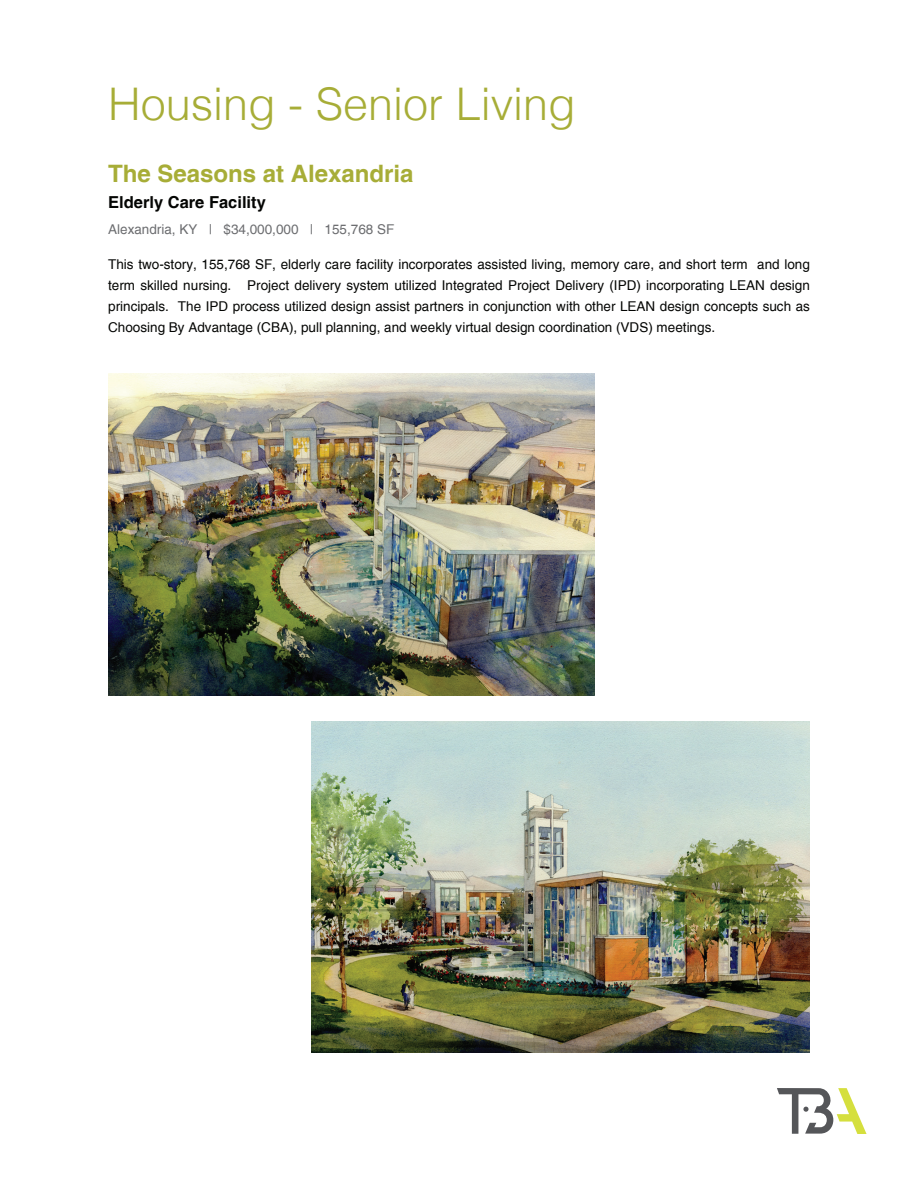
<style>
.page{position:relative;width:918px;height:1188px;background:#fff}
.page>*{position:absolute;margin:0;border:0;box-sizing:border-box;transform-origin:0 0}
.t1{font:300 45px "Helvetica LT";color:#a7ad37}
.t2{font:700 24px "Helvetica";color:#a7ad37}
.t3{font:700 16.5px "Helvetica";color:#040503}
.t4{font:13.5px/21px "Helvetica";color:#040503;text-align:justify}
.t5{font:13.5px "Helvetica";color:#6c6d70}
</style>
<div class="page">
<svg style="left:777px;top:1088px;width:90px;height:46px"></svg>
<img style="left:108px;top:374px;width:486px;height:322px">
<img style="left:312px;top:722px;width:498px;height:330px">
<h1 class="t1" style="left:108px;top:76px;width:469px">Housing - Senior Living</h1>
<h2 class="t2" style="left:108px;top:158px;width:307px">The Seasons at Alexandria</h2>
<p class="t3" style="left:108px;top:192px;width:159px">Elderly Care Facility</p>
<p class="t5" style="left:108px;top:222px;width:288px">Alexandria, KY | $34,000,000 | 155,768 SF</p>
<p class="t4" style="left:108px;top:254px;width:703px">This two-story, 155,768 SF, elderly care facility incorporates assisted living, memory care, and short term and long term skilled nursing. Project delivery system utilized Integrated Project Delivery (IPD) incorporating LEAN design principals. The IPD process utilized design assist partners in conjunction with other LEAN design concepts such as Choosing By Advantage (CBA), pull planning, and weekly virtual design coordination (VDS) meetings.</p>
</div>
